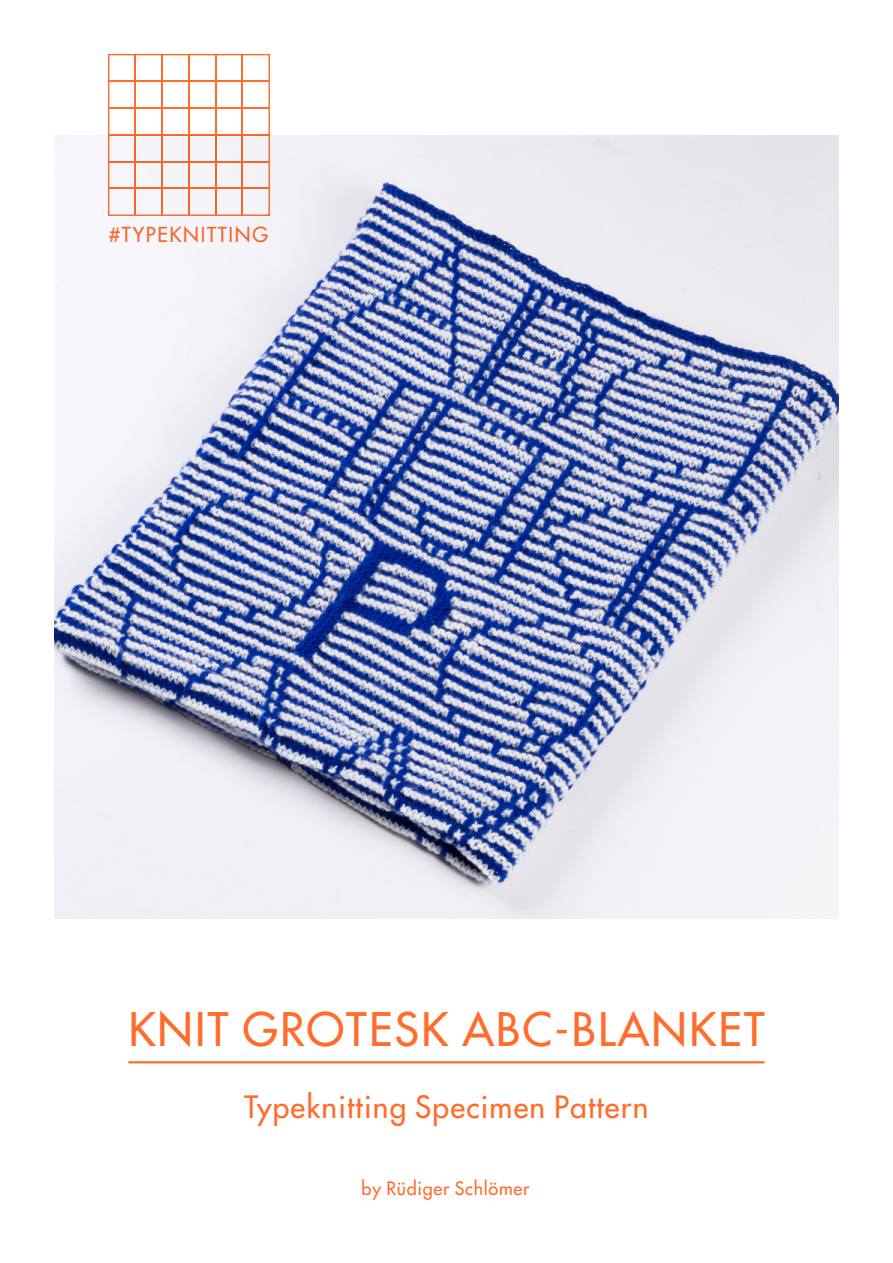
<style>
.page{position:relative;width:893px;height:1263px;background:#fff}
.page>*{position:absolute;margin:0;border:0;box-sizing:border-box;transform-origin:0 0}
.t1{font:45px "Futura LT";letter-spacing:.05em;color:#ff6c2c}
.t2{font:30px "Futura LT";letter-spacing:.04em;color:#ff6c2c}
.t3{font:20.1px "Futura LT";letter-spacing:.08em;color:#ff6c2c}
.t4{font:18px "Futura LT";letter-spacing:.04em;color:#ff6c2c}
</style>
<div class="page">
<img style="left:54px;top:135px;width:785px;height:783px">
<svg style="left:108px;top:54px;width:162px;height:162px"></svg>
<hr style="left:128px;top:1061px;width:637px;height:2px;background:#ff6c2c">
<p class="t3" style="left:109px;top:221px;width:161px">#TYPEKNITTING</p>
<h1 class="t1" style="left:128px;top:1000px;width:613px">Knit Grotesk ABC-BLANKET</h1>
<p class="t2" style="left:245px;top:1087px;width:405px">Typeknitting Specimen Pattern</p>
<p class="t4" style="left:362px;top:1177px;width:170px">by Rüdiger Schlömer</p>
</div>
